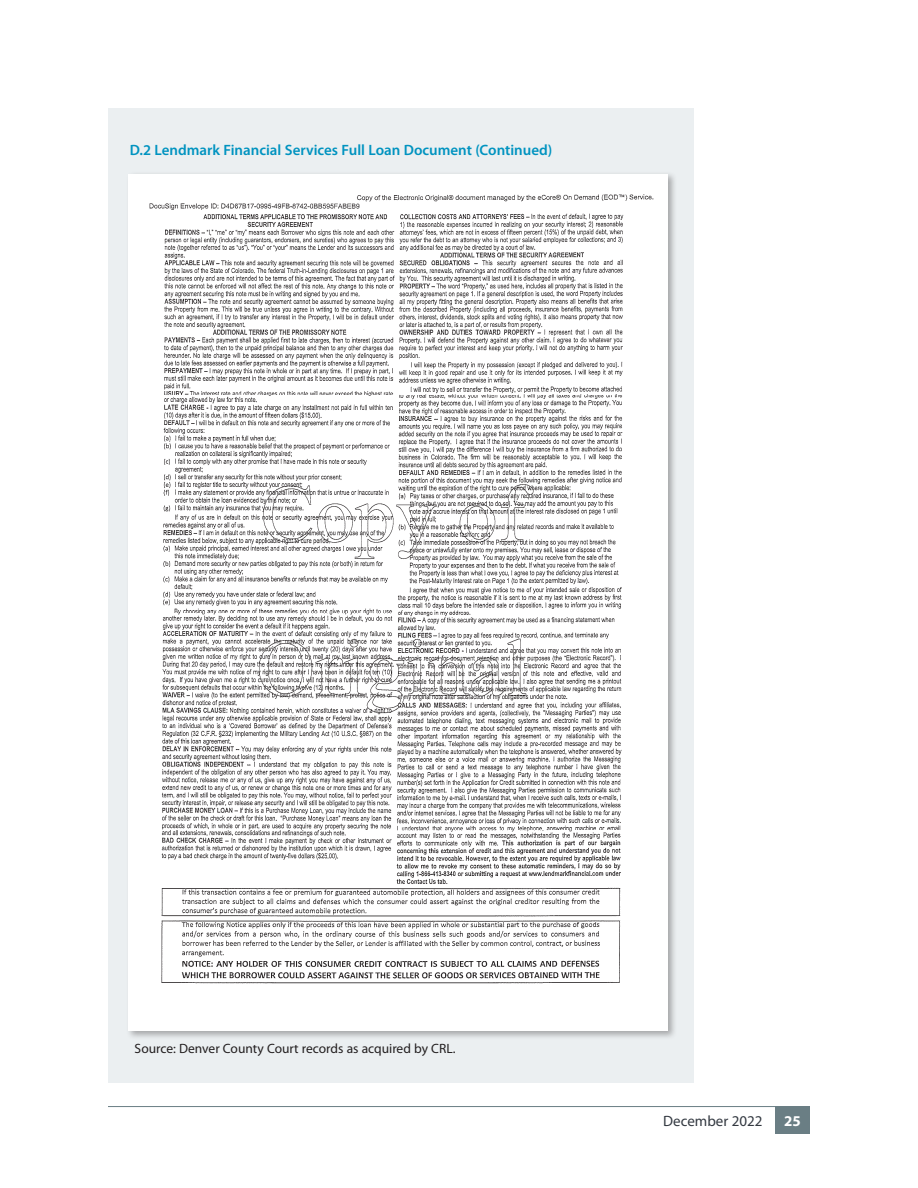
<style>
.page{position:relative;width:918px;height:1188px;background:#fff}
.page>*{position:absolute;margin:0;border:0;box-sizing:border-box;transform-origin:0 0}
.t1{font:600 15px "Myriad Pro";color:#0093c0}
.t2{font:15px "Myriad Pro";color:#333941}
.t3{font:700 15px "Myriad Pro";color:#fff}
.t4{font:13.5px "Myriad Pro";color:#231f20}
</style>
<div class="page">
<hr style="left:108px;top:1106px;width:702px;height:1px;background:#6a7e84">
<div style="left:775px;top:1107px;width:35px;height:27px;background:#6a7e84"></div>
<div style="left:108px;top:108px;width:586px;height:974px;background:#ebeff1"></div>
<div style="left:126px;top:171px;width:551px;height:869px;background:#231f20;opacity:.35"></div>
<div style="left:129px;top:174px;width:539px;height:856px;background:#fff"></div>
<img style="left:149px;top:195px;width:505px;height:789px">
<p class="t1" style="left:130px;top:140px;width:424px">D.2 Lendmark Financial Services Full Loan Document (Continued)</p>
<p class="t4" style="left:135px;top:1041px;width:322px">Source: Denver County Court records as acquired by CRL.</p>
<p class="t2" style="left:663px;top:1112px;width:101px">December 2022</p>
<p class="t3" style="left:784px;top:1111px;width:18px">25</p>
</div>
